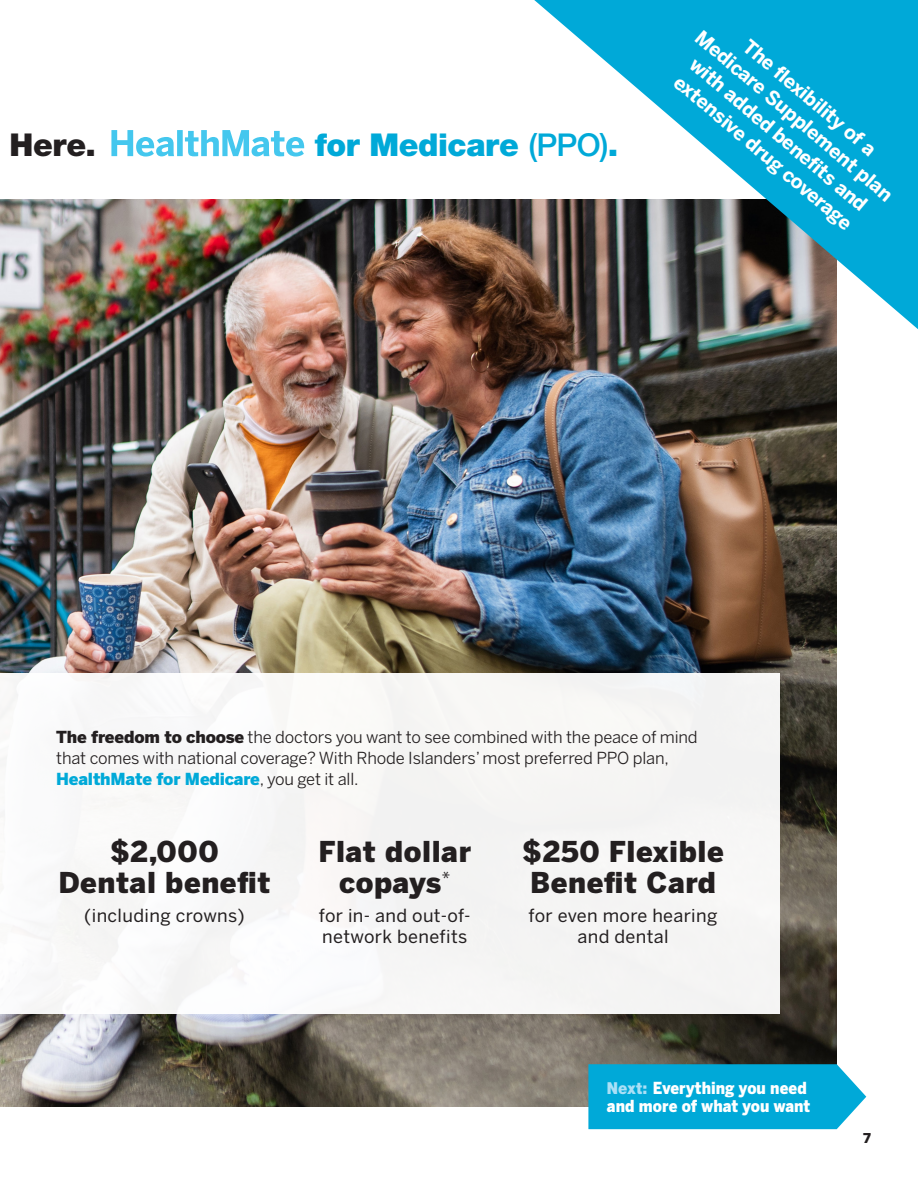
<style>
.page{position:relative;width:918px;height:1188px;background:#fff}
.page>*{position:absolute;margin:0;border:0;box-sizing:border-box;transform-origin:0 0}
.t1{font:900 31.5px "Helvetica Neue LT Std";letter-spacing:-.015em;color:#00a9d8}
.t2{font:900 31.5px "Helvetica Neue LT Std";color:#231f20}
.SIDE_BAR_TEXT{font:900 28.5px/31.5px "Benton Sans";letter-spacing:.02em;color:#231f20;text-align:center}
.BODY_TEXT_10_5_14{font:700 19.5px/24px "Benton Sans";color:#fff}
.SIDE_BAR_TEXT-2{font:18px/21px "Benton Sans";letter-spacing:.02em;color:#231f20}
.INTRO_TEXT_12_16{font:16.5px/21px "Benton Sans";letter-spacing:-.01em;color:#231f20}
.Header_1_-_22_24{font:900 16.5px/18px "Benton Sans";letter-spacing:.005em;color:#fff;scale:.9 1}
.t3{font:900 13.5px "Benton Sans";color:#231f20}
.s1{font-weight:500}
.s2{font-weight:900}
.s3{font-weight:900;color:#00a9d8}
.s4{font-family:"Helvetica Neue LT Std";color:#aae0f6}
</style>
<div class="page">
<img style="left:0;top:200px;width:837px;height:907px">
<div style="left:0;top:673px;width:780px;height:340px;background:#f7f6f5"></div>
<svg style="left:534px;top:0;width:384px;height:329px;fill:#04a9d8"></svg>
<svg style="left:111px;top:130px;width:193px;height:27px"></svg>
<svg style="left:588px;top:1064px;width:278px;height:65px"></svg>
<h1 class="t2" style="left:10px;top:126px;width:88px">Here.</h1>
<h1 class="t1" style="left:315px;top:126px;width:305px">for Medicare <span class="s1">(PPO)</span>.</h1>
<p class="BODY_TEXT_10_5_14" style="left:706px;top:25px;width:253px;rotate:40deg">Medicare Supplement plan</p>
<p class="BODY_TEXT_10_5_14" style="left:753px;top:34px;width:169px;rotate:40deg">The fl exibility of a</p>
<p class="BODY_TEXT_10_5_14" style="left:700px;top:52px;width:228px;rotate:40deg">with added benefi ts and extensive drug coverage</p>
<p class="INTRO_TEXT_12_16" style="left:56px;top:727px;width:643px"><span class="s2">The freedom to choose</span> the doctors you want to see combined with the peace of mind that comes with national coverage? With Rhode Islanders’ most preferred PPO plan,<br><span class="s3">HealthMate for Medicare</span>, you get it all.</p>
<p class="SIDE_BAR_TEXT" style="left:58px;top:835px;width:213px">$2,000<br>Dental benefit</p>
<p class="SIDE_BAR_TEXT-2" style="left:84px;top:905px;width:162px">(including crowns)</p>
<p class="SIDE_BAR_TEXT" style="left:319px;top:835px;width:154px">Flat dollar copays<sup>*</sup></p>
<p class="SIDE_BAR_TEXT-2" style="left:319px;top:905px;width:153px">for in- and out-of&shy;network benefits</p>
<p class="SIDE_BAR_TEXT" style="left:522px;top:835px;width:203px;text-align:left">$250 Flexible<br>Benefit Card</p>
<p class="SIDE_BAR_TEXT-2" style="left:529px;top:905px;width:190px;text-align:center">for even more hearing and dental</p>
<p class="Header_1_-_22_24" style="left:607px;top:1079px;width:228px"><span class="s4">Next:</span> Everything you need and more of what you want</p>
<p class="t3" style="left:864px;top:1130px;width:9px">7</p>
</div>
